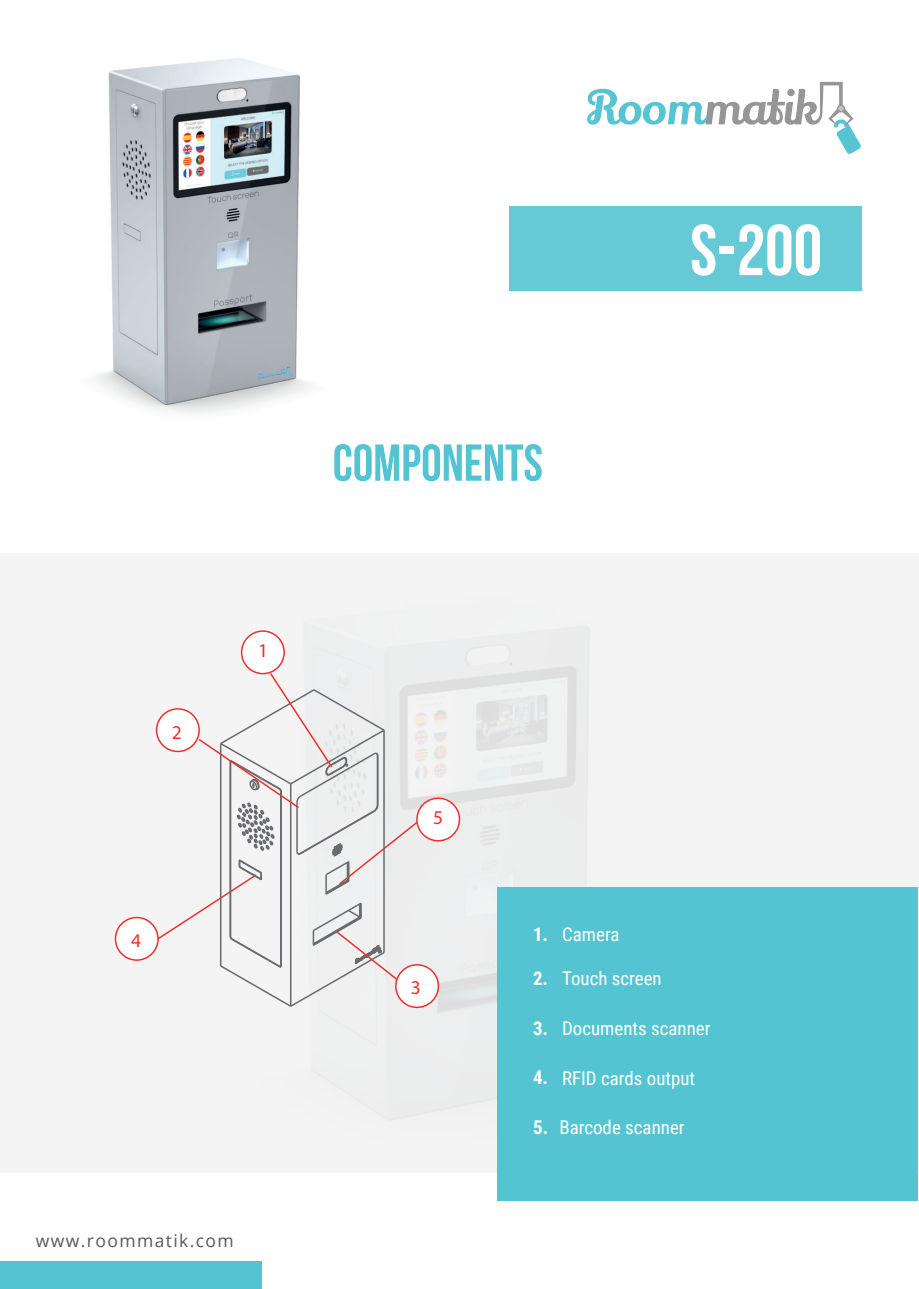
<style>
.page{position:relative;width:919px;height:1289px;background:#fff}
.page>*{position:absolute;margin:0;border:0;box-sizing:border-box;transform-origin:0 0}
.t1{font:700 72px "Bebas Neue";color:#fff}
.t2{font:700 51.9px "Bebas Neue";color:#55c4d2}
.t3{font:19.5px "Myriad Pro";color:#ee2f2c}
.t4{font:18.9px "Roboto Condensed";color:#fff}
.t5{font:700 18.9px "Roboto Condensed";color:#fff}
.t6{font:17.55px "Open Sans";letter-spacing:.08em;color:#57585a}
.s1{font-weight:700}
</style>
<div class="page">
<div style="left:509px;top:206px;width:353px;height:84px;background:#66cad6"></div>
<div style="left:0;top:1261px;width:262px;height:27px;background:#55c4d2"></div>
<svg style="left:587px;top:82px;width:273px;height:72px"></svg>
<img style="left:94px;top:58px;width:218px;height:356px">
<div style="left:0;top:552px;width:918px;height:620px;background:#f4f4f4"></div>
<div style="left:497px;top:886px;width:421px;height:314px;background:#55c4d2"></div>
<div style="left:241px;top:631px;width:43px;height:42px;background:#fff;border-radius:50%"></div>
<div style="left:241px;top:630px;width:44px;height:44px;border:2px solid #ee2f2c;border-radius:50%"></div>
<div style="left:115px;top:917px;width:43px;height:43px;background:#fff;border-radius:50%"></div>
<div style="left:115px;top:916px;width:44px;height:44px;border:2px solid #ee2f2c;border-radius:50%"></div>
<svg style="left:156px;top:671px;width:305px;height:337px"></svg>
<p class="t3" style="left:172px;top:721px;width:12px">2</p>
<p class="t3" style="left:131px;top:928px;width:12px">4</p>
<p class="t3" style="left:258px;top:638px;width:12px">1</p>
<p class="t6" style="left:36px;top:1228px;width:199px">www.roommatik.com</p>
<h2 class="t2" style="left:333px;top:434px;width:212px">COMPONENTS</h2>
<p class="t3" style="left:433px;top:805px;width:12px">5</p>
<h1 class="t1" style="left:690px;top:211px;width:133px">S-200</h1>
<p class="t3" style="left:411px;top:975px;width:12px">3</p>
<p class="t5" style="left:533px;top:920px;width:17px">1.</p>
<p class="t4" style="left:533px;top:965px;width:130px"><span class="s1">2.</span> Touch screen</p>
<p class="t4" style="left:533px;top:1015px;width:179px"><span class="s1">3.</span> Documents scanner</p>
<p class="t4" style="left:533px;top:1064px;width:164px"><span class="s1">4.</span> RFID cards output</p>
<p class="t4" style="left:562px;top:921px;width:59px">Camera</p>
<p class="t4" style="left:533px;top:1113px;width:153px"><span class="s1">5.</span> Barcode scanner</p>
</div>
